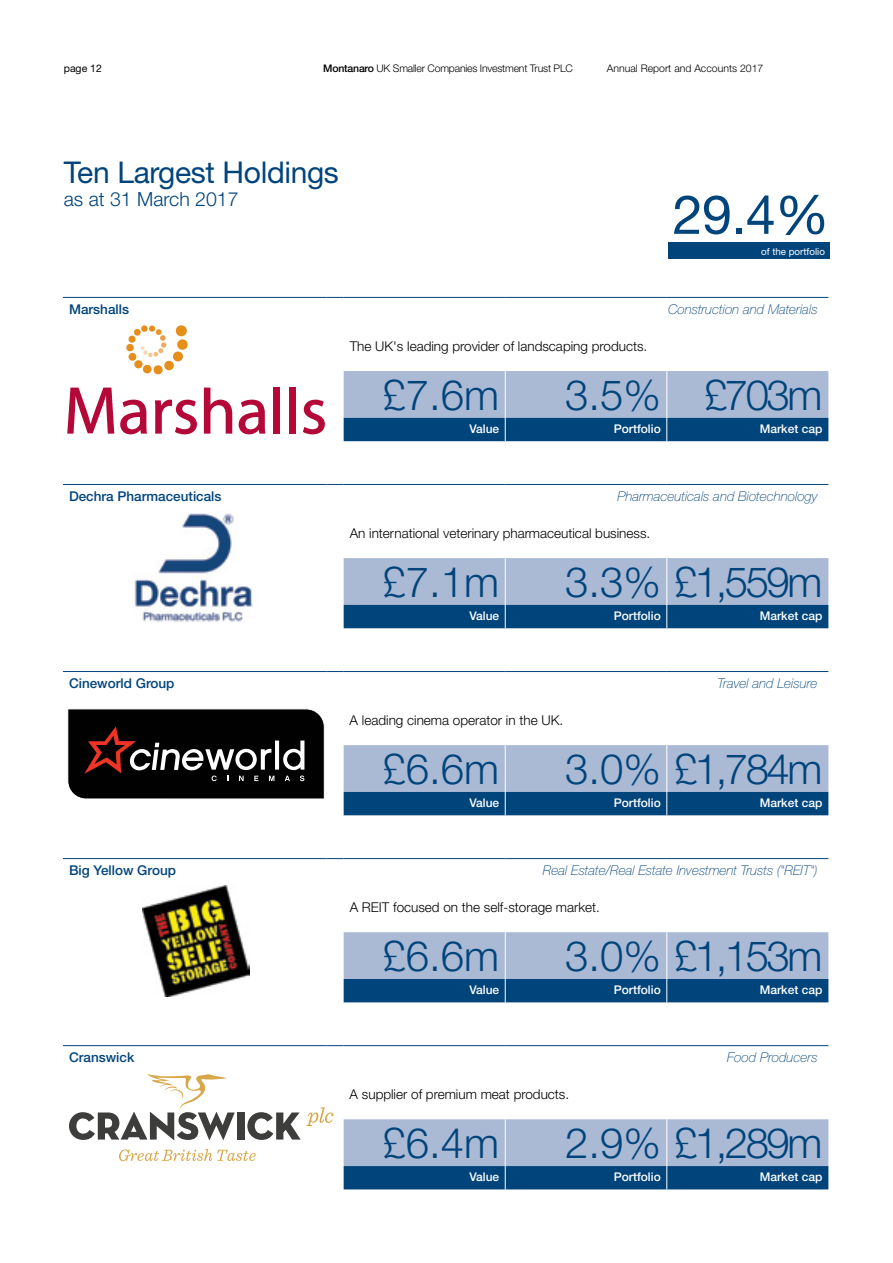
<style>
.page{position:relative;width:893px;height:1263px;background:#fff}
.page>*{position:absolute;margin:0;border:0;box-sizing:border-box;transform-origin:0 0}
.t1{font:54px "Helvetica Neue";color:#00447c}
.t2{font:300 42px "Helvetica Neue";letter-spacing:-.06em;color:#00447c}
.t3{font:30px "Helvetica Neue";letter-spacing:-.01em;color:#00447c}
.t4{font:300 19.5px "Helvetica Neue";color:#00447c}
.t5{font:300 13.5px "Helvetica Neue";color:#000}
.t6{font:italic 100 13.5px "Helvetica Neue";color:#00447c}
.t7{font:500 13.5px "Helvetica Neue";color:#00447c}
.t8{font:500 12px "Helvetica Neue";color:#fff}
.t9{font:300 10.5px "Helvetica Neue";letter-spacing:-.02em;color:#000}
.t10{font:300 10.5px "Helvetica Neue";color:#000}
.t11{font:10.5px "Helvetica Neue";color:#000}
.t12{font:9.75px "Helvetica Neue";color:#fff}
.s1{font-weight:500}
</style>
<div class="page">
<div style="left:668px;top:242px;width:161px;height:17px;background:#00447c"></div>
<svg style="left:344px;top:371px;width:484px;height:70px;background:#7292b7"></svg>
<hr style="left:63px;top:297px;width:264px;height:1px;background:#00447c">
<svg style="left:327px;top:297px;width:17px;height:1px"></svg>
<hr style="left:344px;top:297px;width:161px;height:1px;background:#00447c">
<hr style="left:505px;top:297px;width:162px;height:1px;background:#00447c">
<hr style="left:667px;top:297px;width:161px;height:1px;background:#00447c">
<svg style="left:67px;top:388px;width:47px;height:46px"></svg>
<svg style="left:120px;top:400px;width:27px;height:34px"></svg>
<svg style="left:155px;top:400px;width:42px;height:34px"></svg>
<svg style="left:204px;top:388px;width:28px;height:46px"></svg>
<svg style="left:239px;top:400px;width:26px;height:34px"></svg>
<div style="left:274px;top:388px;width:6px;height:46px;background:#b30838"></div>
<div style="left:289px;top:388px;width:7px;height:46px;background:#b30838"></div>
<svg style="left:303px;top:400px;width:22px;height:34px"></svg>
<svg style="left:126px;top:325px;width:62px;height:50px"></svg>
<svg style="left:344px;top:558px;width:484px;height:70px;background:#7292b7"></svg>
<hr style="left:63px;top:484px;width:264px;height:1px;background:#00447c">
<svg style="left:327px;top:484px;width:17px;height:1px"></svg>
<hr style="left:344px;top:484px;width:161px;height:1px;background:#00447c">
<hr style="left:505px;top:484px;width:162px;height:1px;background:#00447c">
<hr style="left:667px;top:484px;width:161px;height:1px;background:#00447c">
<img style="left:134px;top:513px;width:119px;height:109px">
<svg style="left:344px;top:745px;width:484px;height:70px;background:#7292b7"></svg>
<hr style="left:63px;top:671px;width:264px;height:1px;background:#00447c">
<svg style="left:327px;top:671px;width:17px;height:1px"></svg>
<hr style="left:344px;top:671px;width:161px;height:1px;background:#00447c">
<hr style="left:505px;top:671px;width:162px;height:1px;background:#00447c">
<hr style="left:667px;top:671px;width:161px;height:1px;background:#00447c">
<svg style="left:67px;top:708px;width:258px;height:91px;background:#231e1e"></svg>
<svg style="left:344px;top:932px;width:484px;height:70px;background:#7293b7"></svg>
<hr style="left:63px;top:858px;width:264px;height:1px;background:#00447c">
<svg style="left:327px;top:858px;width:17px;height:1px"></svg>
<hr style="left:344px;top:858px;width:161px;height:1px;background:#00447c">
<hr style="left:505px;top:858px;width:162px;height:1px;background:#00447c">
<hr style="left:667px;top:858px;width:161px;height:1px;background:#00447c">
<img style="left:142px;top:886px;width:108px;height:110px">
<svg style="left:344px;top:1119px;width:484px;height:70px;background:#7393b7"></svg>
<hr style="left:63px;top:1045px;width:264px;height:1px;background:#00447c">
<svg style="left:327px;top:1045px;width:17px;height:1px"></svg>
<hr style="left:344px;top:1045px;width:161px;height:1px;background:#00447c">
<hr style="left:505px;top:1045px;width:162px;height:1px;background:#00447c">
<hr style="left:667px;top:1045px;width:161px;height:1px;background:#00447c">
<svg style="left:119px;top:1149px;width:137px;height:12px"></svg>
<svg style="left:69px;top:1074px;width:166px;height:66px"></svg>
<div style="left:237px;top:1112px;width:8px;height:27px;background:#3d3d3c"></div>
<svg style="left:247px;top:1107px;width:86px;height:33px"></svg>
<p class="t11" style="left:64px;top:62px;width:40px">page 12</p>
<p class="t9" style="left:323px;top:62px;width:251px"><span class="s1">Montanaro</span> UK Smaller Companies Investment Trust PLC</p>
<p class="t10" style="left:607px;top:62px;width:158px">Annual Report and Accounts 2017</p>
<h3 class="t3" style="left:64px;top:154px;width:277px">Ten Largest Holdings</h3>
<h3 class="t4" style="left:64px;top:188px;width:176px">as at 31 March 2017</h3>
<h1 class="t1" style="left:673px;top:182px;width:158px">29.4%</h1>
<p class="t12" style="left:761px;top:245px;width:65px">of the portfolio</p>
<p class="t7" style="left:69px;top:301px;width:62px">Marshalls</p>
<p class="t6" style="left:668px;top:301px;width:151px">Construction and Materials</p>
<p class="t5" style="left:350px;top:338px;width:299px">The UK's leading provider of landscaping products.</p>
<h2 class="t2" style="left:382px;top:369px;width:118px">£7.6m</h2>
<h2 class="t2" style="left:565px;top:369px;width:259px">3.5% £703m</h2>
<p class="t8" style="left:469px;top:422px;width:31px">Value</p>
<p class="t8" style="left:614px;top:422px;width:49px">Portfolio</p>
<p class="t8" style="left:760px;top:422px;width:64px">Market cap</p>
<p class="t7" style="left:69px;top:488px;width:154px">Dechra Pharmaceuticals</p>
<p class="t6" style="left:617px;top:489px;width:202px">Pharmaceuticals and Biotechnology</p>
<p class="t5" style="left:350px;top:525px;width:302px">An international veterinary pharmaceutical business.</p>
<h2 class="t2" style="left:382px;top:556px;width:118px">£7.1m</h2>
<h2 class="t2" style="left:565px;top:556px;width:259px">3.3% £1,559m</h2>
<p class="t8" style="left:469px;top:609px;width:31px">Value</p>
<p class="t8" style="left:614px;top:609px;width:49px">Portfolio</p>
<p class="t8" style="left:760px;top:609px;width:64px">Market cap</p>
<p class="t7" style="left:69px;top:675px;width:107px">Cineworld Group</p>
<p class="t6" style="left:717px;top:676px;width:102px">Travel and Leisure</p>
<p class="t5" style="left:350px;top:712px;width:215px">A leading cinema operator in the UK.</p>
<h2 class="t2" style="left:382px;top:743px;width:118px">£6.6m</h2>
<h2 class="t2" style="left:565px;top:743px;width:259px">3.0% £1,784m</h2>
<p class="t8" style="left:469px;top:796px;width:31px">Value</p>
<p class="t8" style="left:614px;top:796px;width:49px">Portfolio</p>
<p class="t8" style="left:760px;top:796px;width:64px">Market cap</p>
<p class="t7" style="left:69px;top:862px;width:109px">Big Yellow Group</p>
<p class="t6" style="left:543px;top:863px;width:276px">Real Estate/Real Estate Investment Trusts ("REIT")</p>
<p class="t5" style="left:350px;top:899px;width:252px">A REIT focused on the self-storage market.</p>
<h2 class="t2" style="left:382px;top:931px;width:118px">£6.6m</h2>
<h2 class="t2" style="left:565px;top:931px;width:259px">3.0% £1,153m</h2>
<p class="t8" style="left:469px;top:983px;width:31px">Value</p>
<p class="t8" style="left:614px;top:983px;width:49px">Portfolio</p>
<p class="t8" style="left:760px;top:983px;width:64px">Market cap</p>
<p class="t7" style="left:69px;top:1049px;width:67px">Cranswick</p>
<p class="t6" style="left:727px;top:1050px;width:92px">Food Producers</p>
<p class="t5" style="left:350px;top:1086px;width:221px">A supplier of premium meat products.</p>
<h2 class="t2" style="left:382px;top:1118px;width:118px">£6.4m</h2>
<h2 class="t2" style="left:565px;top:1118px;width:259px">2.9% £1,289m</h2>
<p class="t8" style="left:469px;top:1170px;width:31px">Value</p>
<p class="t8" style="left:614px;top:1170px;width:49px">Portfolio</p>
<p class="t8" style="left:760px;top:1170px;width:64px">Market cap</p>
</div>
